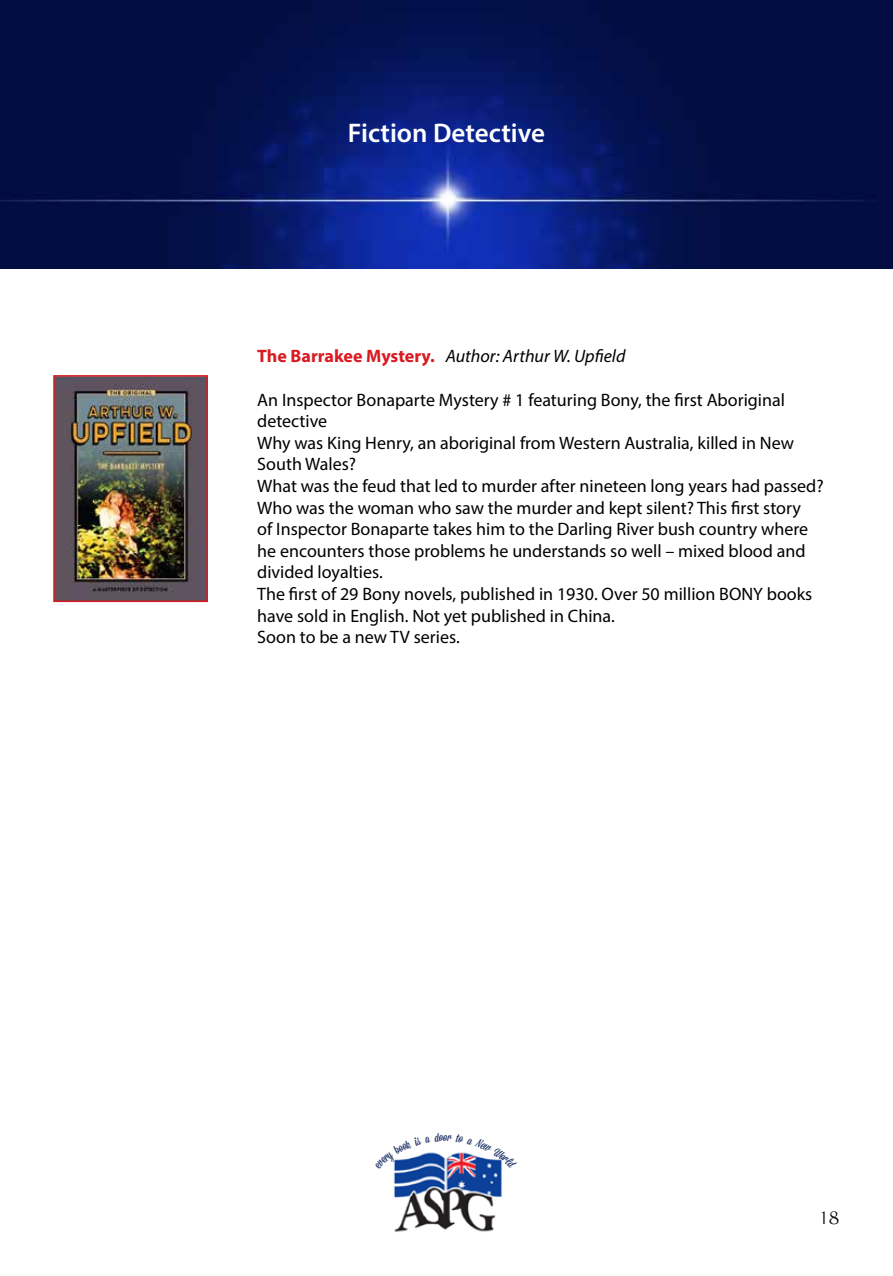
<style>
.page{position:relative;width:893px;height:1276px;background:#fff}
.page>*{position:absolute;margin:0;border:0;box-sizing:border-box;transform-origin:0 0}
.t1{font:600 27px "Myriad Pro";color:#fff}
.t2{font:18px/21.6px "Myriad Pro";color:#000}
.t3{font:italic 18px "Myriad Pro";color:#000}
.t4{font:18px "Balham";color:#000}
.s1{font-weight:700;font-style:normal;color:#d91a21}
</style>
<div class="page">
<img style="left:393px;top:1168px;width:109px;height:64px">
<img style="left:0;top:0;width:893px;height:269px">
<img style="left:56px;top:378px;width:149px;height:221px">
<div style="left:53px;top:375px;width:155px;height:227px;border:2px solid #d91a21"></div>
<svg style="left:393px;top:1152px;width:109px;height:16px"></svg>
<h1 class="t1" style="left:348px;top:116px;width:199px">Fiction Detective</h1>
<p class="t3" style="left:257px;top:345px;width:370px"><span class="s1">The Barrakee Mystery.</span> Author: Arthur W. Upfield</p>
<p class="t2" style="left:257px;top:388px;width:568px">An Inspector Bonaparte Mystery # 1 featuring Bony, the first Aboriginal detective<br>Why was King Henry, an aboriginal from Western Australia, killed in New South Wales?<br>What was the feud that led to murder after nineteen long years had passed?<br>Who was the woman who saw the murder and kept silent? This first story<br>of Inspector Bonaparte takes him to the Darling River bush country where he encounters those problems he understands so well – mixed blood and divided loyalties.<br>The first of 29 Bony novels, published in 1930. Over 50 million BONY books have sold in English. Not yet published in China.<br>Soon to be a new TV series.</p>
<p class="t4" style="left:819px;top:1206px;width:21px">18</p>
</div>
